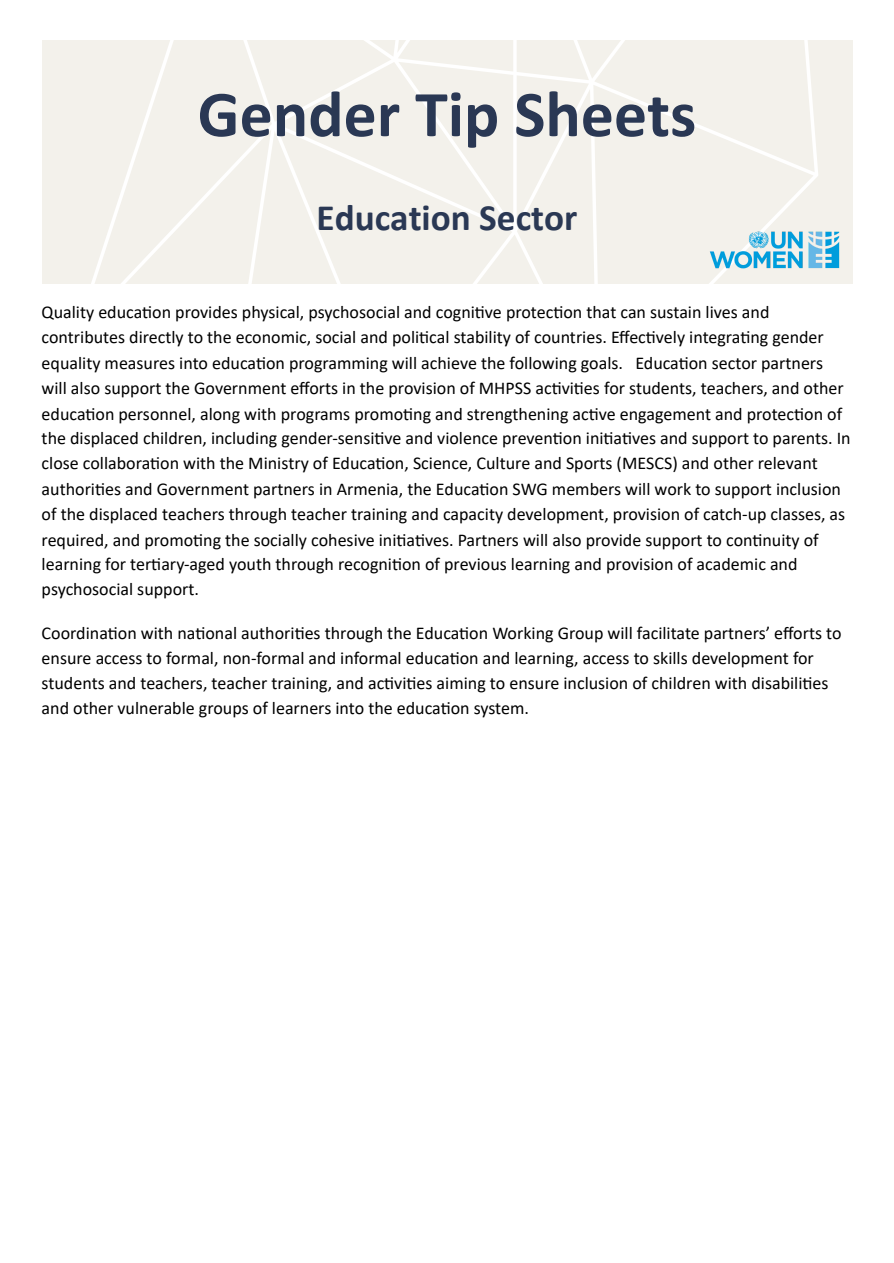
<style>
.page{position:relative;width:894px;height:1263px;background:#fff}
.page>*{position:absolute;margin:0;border:0;box-sizing:border-box;transform-origin:0 0}
.t1{font:700 65.85px "Calibri";color:#2a3854}
.t2{font:700 37.2px "Calibri";color:#2a3854}
.t3{font:18px/25.2px "Calibri";color:#000}
</style>
<div class="page">
<div style="left:42px;top:40px;width:810px;height:244px;background:#f3f1eb"></div>
<svg style="left:91px;top:40px;width:727px;height:244px"></svg>
<img style="left:708px;top:230px;width:132px;height:54px">
<p class="t1" style="left:197px;top:87px;width:500px">Gender Tip Sheets</p>
<p class="t2" style="left:316px;top:203px;width:262px">Education Sector</p>
<p class="t3" style="left:42px;top:301px;width:810px">Quality education provides physical, psychosocial and cognitive protection that can sustain lives and contributes directly to the economic, social and political stability of countries. Effectively integrati ng gender equality measures into education programming will achieve the following goals. Education sector partners will also support the Government efforts in the provision of MHPSS activities for students, teachers, and other education personnel, along with programs promoti ng and strengthening active engagement and protection of the displaced children, including gender-sensitive and violence prevention initiatives and support to parents. In close collaboration with the Ministry of Education, Science, Culture and Sports (MESCS) and other relevant authorities and Government partners in Armenia, the Education SWG members will work to support inclusion of the displaced teachers through teacher training and capacity development, provision of catch-up classes, as required, and promoti ng the socially cohesive initiatives. Partners will also provide support to conti nuity of learning for tertiary-aged youth through recognition of previous learning and provision of academic and psychosocial support.</p>
<p class="t3" style="left:42px;top:622px;width:801px">Coordination with national authorities through the Education Working Group will facilitate partners’ efforts to ensure access to formal, non-formal and informal education and learning, access to skills development for students and teachers, teacher training, and activities aiming to ensure inclusion of children with disabilities and other vulnerable groups of learners into the education system.</p>
</div>
